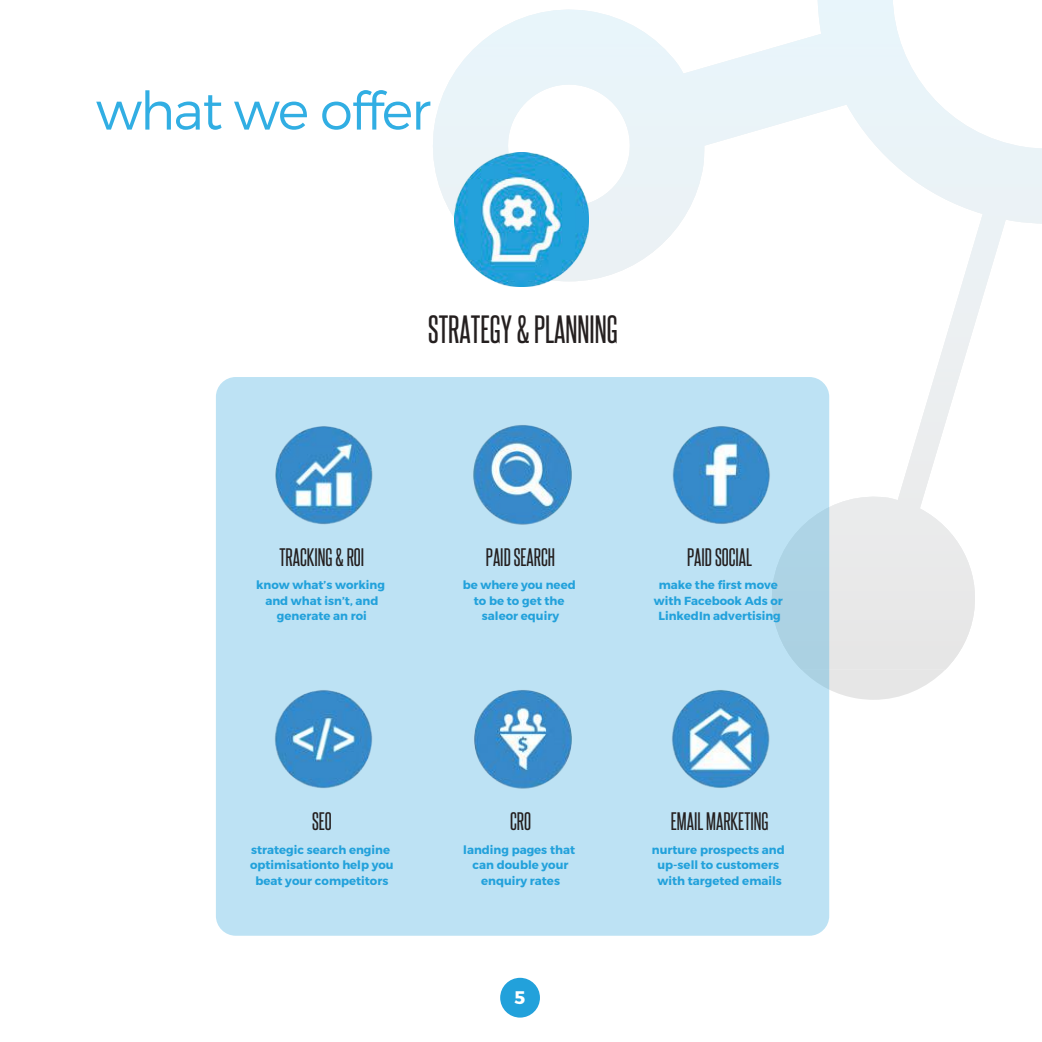
<style>
.page{position:relative;width:1042px;height:1042px;background:#fff}
.page>*{position:absolute;margin:0;border:0;box-sizing:border-box;transform-origin:0 0}
.t1{font:300 53.02px "Montserrat";letter-spacing:-.035em;color:#31aee3}
.t2{font:33.95px "Steelfish Rg";color:#241f1f}
.t3{font:21.88px "Steelfish Rg";color:#241f1f}
.t4{font:700 18.2px "Montserrat";color:#fff}
.t5{font:700 11.72px/15.6px "Montserrat";color:#22a1db;text-align:center}
</style>
<div class="page">
<svg style="left:829px;top:669px;width:116px;height:31px"></svg>
<svg style="left:433px;top:0;width:609px;height:669px"></svg>
<div style="left:216px;top:377px;width:613px;height:559px;background:#bde2f4;border-radius:20px"></div>
<div style="left:500px;top:978px;width:40px;height:39px;background:#22a1db;border-radius:50%"></div>
<img style="left:454px;top:153px;width:134px;height:134px">
<img style="left:275px;top:425px;width:532px;height:121px">
<img style="left:275px;top:690px;width:495px;height:99px">
<h1 class="t1" style="left:96px;top:78px;width:336px">what we offer</h1>
<h2 class="t2" style="left:428px;top:309px;width:191px">STRATEGY &amp; PLANNING</h2>
<h3 class="t3" style="left:279px;top:543px;width:86px">TRACKING &amp; ROI</h3>
<p class="t5" style="left:256px;top:577px;width:130px">know what’s working and what isn’t, and generate an roi</p>
<h3 class="t3" style="left:486px;top:543px;width:71px">PAID SEARCH</h3>
<p class="t5" style="left:463px;top:577px;width:115px">be where you need to be to get the saleor equiry</p>
<h3 class="t3" style="left:687px;top:543px;width:66px">PAID SOCIAL</h3>
<p class="t5" style="left:654px;top:577px;width:131px">make the first move with Facebook Ads or<br>LinkedIn advertising</p>
<h3 class="t3" style="left:312px;top:808px;width:21px">SEO</h3>
<h3 class="t3" style="left:671px;top:808px;width:99px">EMAIL MARKETING</h3>
<p class="t5" style="left:250px;top:842px;width:145px">strategic search engine optimisationto help you beat your competitors</p>
<h3 class="t3" style="left:510px;top:808px;width:22px">CRO</h3>
<p class="t5" style="left:463px;top:842px;width:113px">landing pages that can double your enquiry rates</p>
<p class="t5" style="left:652px;top:842px;width:134px">nurture prospects and up-sell to customers with targeted emails</p>
<h3 class="t4" style="left:515px;top:986px;width:12px">5</h3>
</div>
